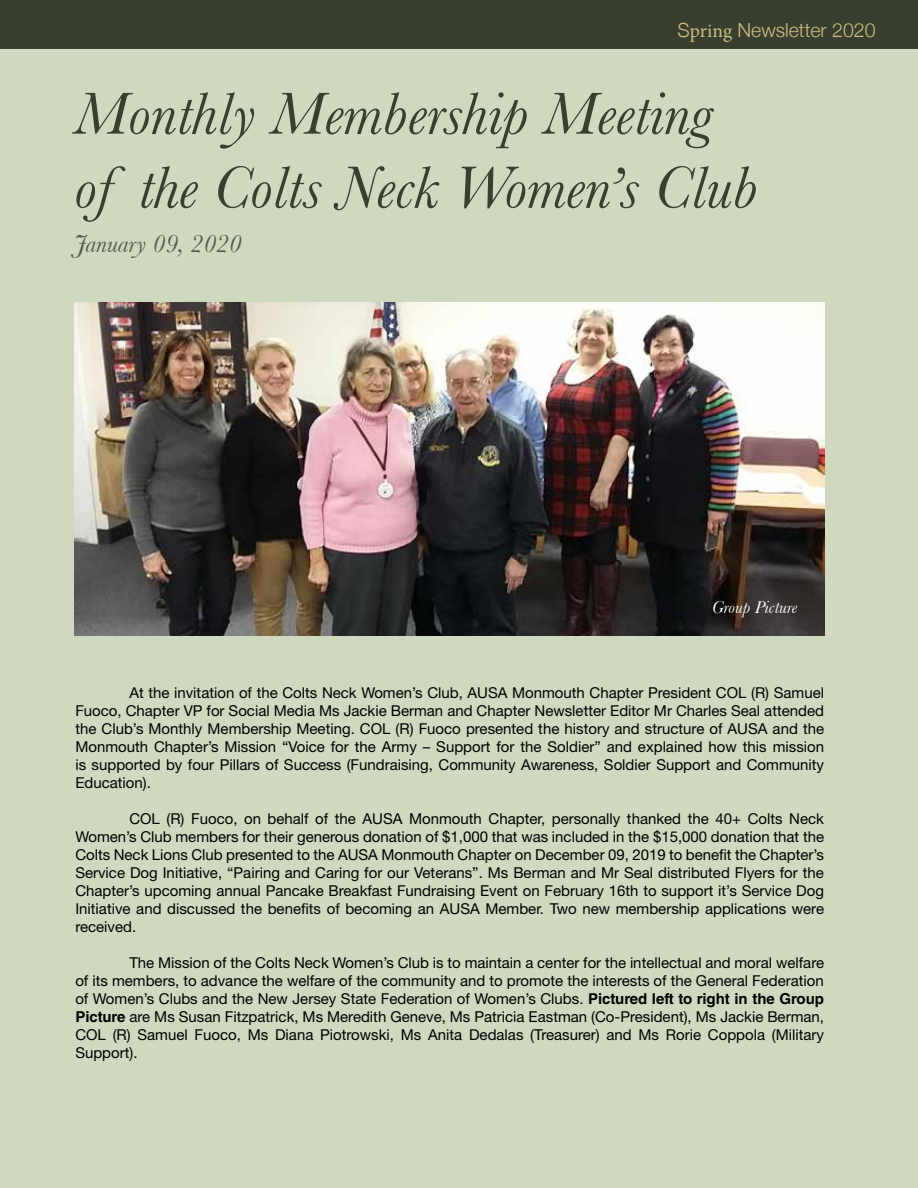
<style>
.page{position:relative;width:918px;height:1188px;background:#ced9c0}
.page>*{position:absolute;margin:0;border:0;box-sizing:border-box;transform-origin:0 0}
.t1{font:italic 61.5px/73.8px "Baskerville";color:#383f2f}
.t2{font:italic 25.5px "Baskerville";color:#505c46}
.t3{font:300 19.5px "Helvetica Neue";color:#cdbd81}
.t4{font:italic 18px "Baskerville";color:#fff}
.t5{font:15px/18px "Helvetica Neue LT Std";color:#000;text-align:justify}
.s1{font-family:"Minion Pro";font-weight:400}
.s2{font-family:"Helvetica LT Std";font-weight:700}
</style>
<div class="page">
<img style="left:75px;top:302px;width:749px;height:333px">
<div style="left:0;top:0;width:918px;height:49px;background:#383f2f"></div>
<h3 class="t3" style="left:677px;top:15px;width:200px">S<span class="s1">pring</span> Newsletter 2020</h3>
<h1 class="t1" style="left:75px;top:76px;width:685px">Monthly Membership Meeting of the Colts Neck Women’s Club</h1>
<h2 class="t2" style="left:75px;top:229px;width:169px">January 09, 2020</h2>
<p class="t4" style="left:712px;top:596px;width:87px">Group Picture</p>
<p class="t5" style="left:75px;top:683px;width:750px;text-indent:54px">At the invitation of the Colts Neck Women’s Club, AUSA Monmouth Chapter President COL (R) Samuel Fuoco, Chapter VP for Social Media Ms Jackie Berman and Chapter Newsletter Editor Mr Charles Seal attended the Club’s Monthly Membership Meeting. COL (R) Fuoco presented the history and structure of AUSA and the Monmouth Chapter’s Mission “Voice for the Army – Support for the Soldier” and explained how this mission is supported by four Pillars of Success (Fundraising, Community Awareness, Soldier Support and Community Education).</p>
<p class="t5" style="left:75px;top:809px;width:750px;text-indent:54px">COL (R) Fuoco, on behalf of the AUSA Monmouth Chapter, personally thanked the 40+ Colts Neck Women’s Club members for their generous donation of $1,000 that was included in the $15,000 donation that the Colts Neck Lions Club presented to the AUSA Monmouth Chapter on December 09, 2019 to benefit the Chapter’s Service Dog Initiative, “Pairing and Caring for our Veterans”. Ms Berman and Mr Seal distributed Flyers for the Chapter’s upcoming annual Pancake Breakfast Fundraising Event on February 16th to support it’s Service Dog Initiative and discussed the benefits of becoming an AUSA Member. Two new membership applications were received.</p>
<p class="t5" style="left:75px;top:953px;width:750px;text-indent:54px">The Mission of the Colts Neck Women’s Club is to maintain a center for the intellectual and moral welfare of its members, to advance the welfare of the community and to promote the interests of the General Federation of Women’s Clubs and the New Jersey State Federation of Women’s Clubs. <span class="s2">Pictured left to right in the Group Picture</span> are Ms Susan Fitzpatrick, Ms Meredith Geneve, Ms Patricia Eastman (Co-President), Ms Jackie Berman, COL (R) Samuel Fuoco, Ms Diana Piotrowski, Ms Anita Dedalas (Treasurer) and Ms Rorie Coppola (Military Support).</p>
</div>
